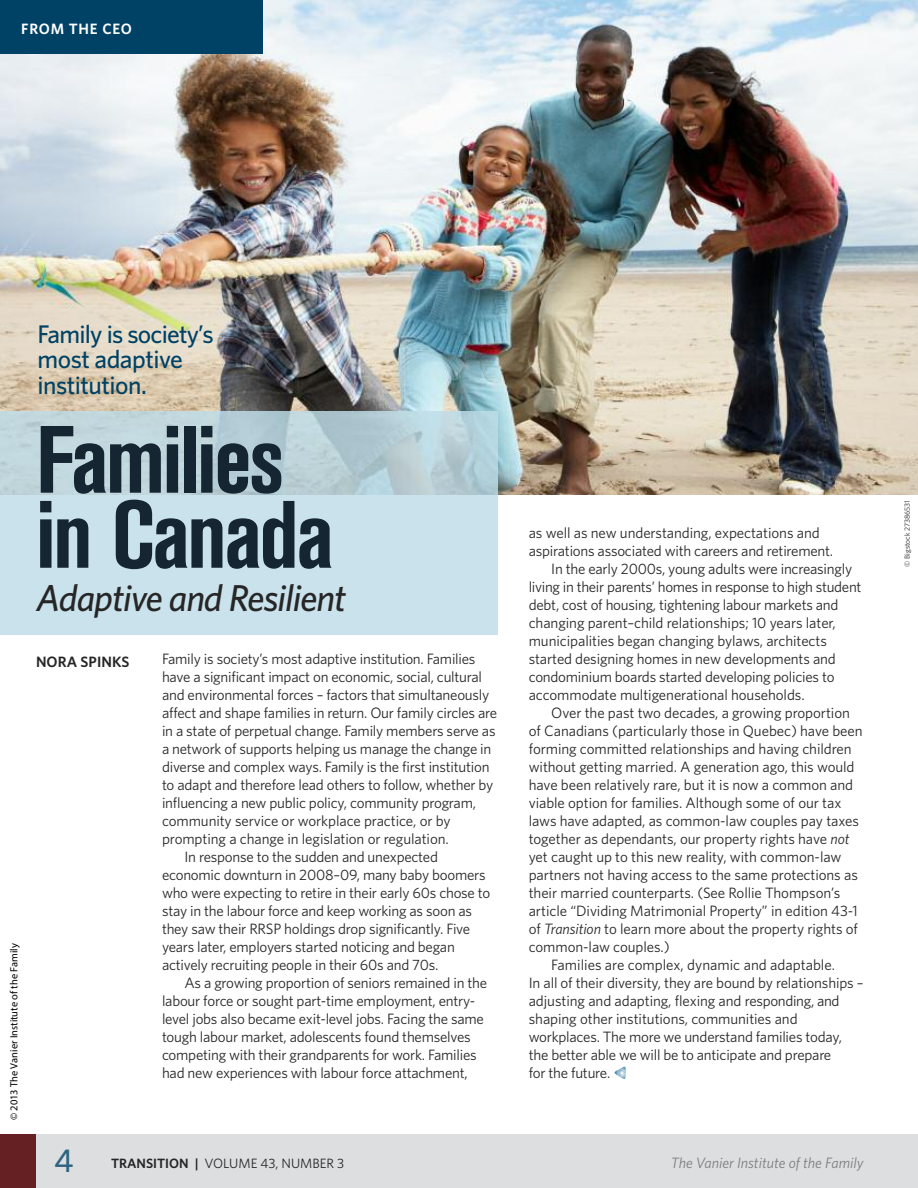
<style>
.page{position:relative;width:918px;height:1188px;background:#fff}
.page>*{position:absolute;margin:0;border:0;box-sizing:border-box;transform-origin:0 0}
.t1{font:700 condensed 94.5px/75px "Akzidenz Grotesk BE";letter-spacing:-.025em;color:#152532}
.t2{font:italic 500 37.5px "Whitney";letter-spacing:-.025em;color:#272627}
.t3{font:500 33px "Whitney";color:#2e6481}
.t4{font:500 25.5px/25.5px "Whitney";letter-spacing:-.02em;color:#004265}
.t5{font:15px "Whitney";letter-spacing:-.015em;color:#272627}
.t6{font:italic 15px "Whitney";color:#7d7d7d}
.t7{font:600 15px "Whitney";letter-spacing:.05em;color:#fff}
.t8{font:600 15px "Whitney";letter-spacing:.005em;color:#272627}
.t9{font:13.5px "Whitney";color:#272627}
.t10{font:10.5px "Myriad Pro";color:#000}
.t11{font:7.5px "Whitney";color:#272627}
.s1{font-style:italic}
.s2{font-weight:600}
</style>
<div class="page">
<img style="left:0;top:0;width:918px;height:495px">
<div style="left:30px;top:1134px;width:888px;height:54px;background:#dcdee0"></div>
<div style="left:0;top:495px;width:497px;height:139px;background:#c9e2eb"></div>
<img style="left:0;top:412px;width:497px;height:83px">
<div style="left:0;top:0;width:262px;height:54px;background:#004265"></div>
<div style="left:0;top:1134px;width:36px;height:54px;background:#652023"></div>
<svg style="left:614px;top:1067px;width:12px;height:12px"></svg>
<p class="t7" style="left:21px;top:20px;width:112px">FROM THE CEO</p>
<p class="t10" style="left:7px;top:1120px;width:179px;rotate:-90deg">© 2013 The Vanier Institute of the Family</p>
<h3 class="t4" style="left:38px;top:321px;width:178px">Family is society’s most adaptive institution.</h3>
<h1 class="t1" style="left:36px;top:430px;width:299px">Families in Canada</h1>
<h2 class="t2" style="left:36px;top:576px;width:312px">Adaptive and Resilient</h2>
<p class="t8" style="left:36px;top:654px;width:95px">NORA SPINKS</p>
<p class="t5" style="left:162px;top:651px;width:315px">Family is society’s most adaptive institution. Families</p>
<p class="t5" style="left:162px;top:669px;width:322px">have a significant impact on economic, social, cultural</p>
<p class="t5" style="left:162px;top:687px;width:329px">and environmental forces – factors that simultaneously</p>
<p class="t5" style="left:162px;top:705px;width:337px">affect and shape families in return. Our family circles are</p>
<p class="t5" style="left:162px;top:723px;width:335px">in a state of perpetual change. Family members serve as</p>
<p class="t5" style="left:162px;top:741px;width:331px">a network of supports helping us manage the change in</p>
<p class="t5" style="left:162px;top:759px;width:329px">diverse and complex ways. Family is the first institution</p>
<p class="t5" style="left:162px;top:777px;width:333px">to adapt and therefore lead others to follow, whether by</p>
<p class="t5" style="left:162px;top:795px;width:316px">influencing a new public policy, community program,</p>
<p class="t5" style="left:162px;top:813px;width:290px">community service or workplace practice, or by</p>
<p class="t5" style="left:162px;top:831px;width:288px">prompting a change in legislation or regulation.</p>
<p class="t5" style="left:184px;top:849px;width:255px">In response to the sudden and unexpected</p>
<p class="t5" style="left:162px;top:867px;width:325px">economic downturn in 2008–09, many baby boomers</p>
<p class="t5" style="left:162px;top:885px;width:330px">who were expecting to retire in their early 60s chose to</p>
<p class="t5" style="left:162px;top:903px;width:312px">stay in the labour force and keep working as soon as</p>
<p class="t5" style="left:162px;top:921px;width:310px">they saw their RRSP holdings drop significantly. Five</p>
<p class="t5" style="left:162px;top:939px;width:294px">years later, employers started noticing and began</p>
<p class="t5" style="left:162px;top:957px;width:278px">actively recruiting people in their 60s and 70s.</p>
<p class="t5" style="left:184px;top:975px;width:304px">As a growing proportion of seniors remained in the</p>
<p class="t5" style="left:162px;top:993px;width:315px">labour force or sought part-time employment, entry-</p>
<p class="t5" style="left:162px;top:1011px;width:323px">level jobs also became exit-level jobs. Facing the same</p>
<p class="t5" style="left:162px;top:1029px;width:310px">tough labour market, adolescents found themselves</p>
<p class="t5" style="left:162px;top:1047px;width:316px">competing with their grandparents for work. Families</p>
<p class="t5" style="left:162px;top:1065px;width:307px">had new experiences with labour force attachment,</p>
<p class="t5" style="left:529px;top:524px;width:293px">as well as new understanding, expectations and</p>
<p class="t5" style="left:529px;top:542px;width:306px">aspirations associated with careers and retirement.</p>
<p class="t5" style="left:551px;top:560px;width:302px">In the early 2000s, young adults were increasingly</p>
<p class="t5" style="left:529px;top:578px;width:334px">living in their parents’ homes in response to high student</p>
<p class="t5" style="left:529px;top:596px;width:311px">debt, cost of housing, tightening labour markets and</p>
<p class="t5" style="left:529px;top:614px;width:309px">changing parent–child relationships; 10 years later,</p>
<p class="t5" style="left:529px;top:632px;width:300px">municipalities began changing bylaws, architects</p>
<p class="t5" style="left:529px;top:650px;width:309px">started designing homes in new developments and</p>
<p class="t5" style="left:529px;top:668px;width:307px">condominium boards started developing policies to</p>
<p class="t5" style="left:529px;top:686px;width:277px">accommodate multigenerational households.</p>
<p class="t5" style="left:551px;top:704px;width:300px">Over the past two decades, a growing proportion</p>
<p class="t5" style="left:529px;top:722px;width:335px">of Canadians (particularly those in Quebec) have been</p>
<p class="t5" style="left:529px;top:740px;width:324px">forming committed relationships and having children</p>
<p class="t5" style="left:529px;top:758px;width:327px">without getting married. A generation ago, this would</p>
<p class="t5" style="left:529px;top:776px;width:326px">have been relatively rare, but it is now a common and</p>
<p class="t5" style="left:529px;top:794px;width:314px">viable option for families. Although some of our tax</p>
<p class="t5" style="left:529px;top:812px;width:332px">laws have adapted, as common-law couples pay taxes</p>
<p class="t5" style="left:529px;top:830px;width:322px">together as dependants, our property rights have <span class="s1">not</span></p>
<p class="t5" style="left:529px;top:848px;width:314px">yet caught up to this new reality, with common-law</p>
<p class="t5" style="left:529px;top:866px;width:331px">partners not having access to the same protections as</p>
<p class="t5" style="left:529px;top:884px;width:313px">their married counterparts. (See Rollie Thompson’s</p>
<p class="t5" style="left:529px;top:902px;width:331px">article “Dividing Matrimonial Property” in edition 43-1</p>
<p class="t5" style="left:529px;top:920px;width:331px">of <span class="s1">Transition</span> to learn more about the property rights of</p>
<p class="t5" style="left:529px;top:938px;width:143px">common-law couples.)</p>
<p class="t5" style="left:551px;top:956px;width:285px">Families are complex, dynamic and adaptable.</p>
<p class="t5" style="left:529px;top:974px;width:336px">In all of their diversity, they are bound by relationships –</p>
<p class="t5" style="left:529px;top:992px;width:312px">adjusting and adapting, flexing and responding, and</p>
<p class="t5" style="left:529px;top:1010px;width:270px">shaping other institutions, communities and</p>
<p class="t5" style="left:529px;top:1028px;width:315px">workplaces. The more we understand families today,</p>
<p class="t5" style="left:529px;top:1046px;width:304px">the better able we will be to anticipate and prepare</p>
<p class="t5" style="left:529px;top:1064px;width:83px">for the future.</p>
<h3 class="t3" style="left:54px;top:1142px;width:21px">4</h3>
<p class="t9" style="left:111px;top:1156px;width:235px"><span class="s2">TRANSITION |</span> VOLUME 43, NUMBER 3</p>
<p class="t6" style="left:671px;top:1155px;width:194px">The Vanier Institute of the Family</p>
<p class="t11" style="left:903px;top:567px;width:68px;rotate:-90deg">© Bigstock 27386531</p>
</div>
